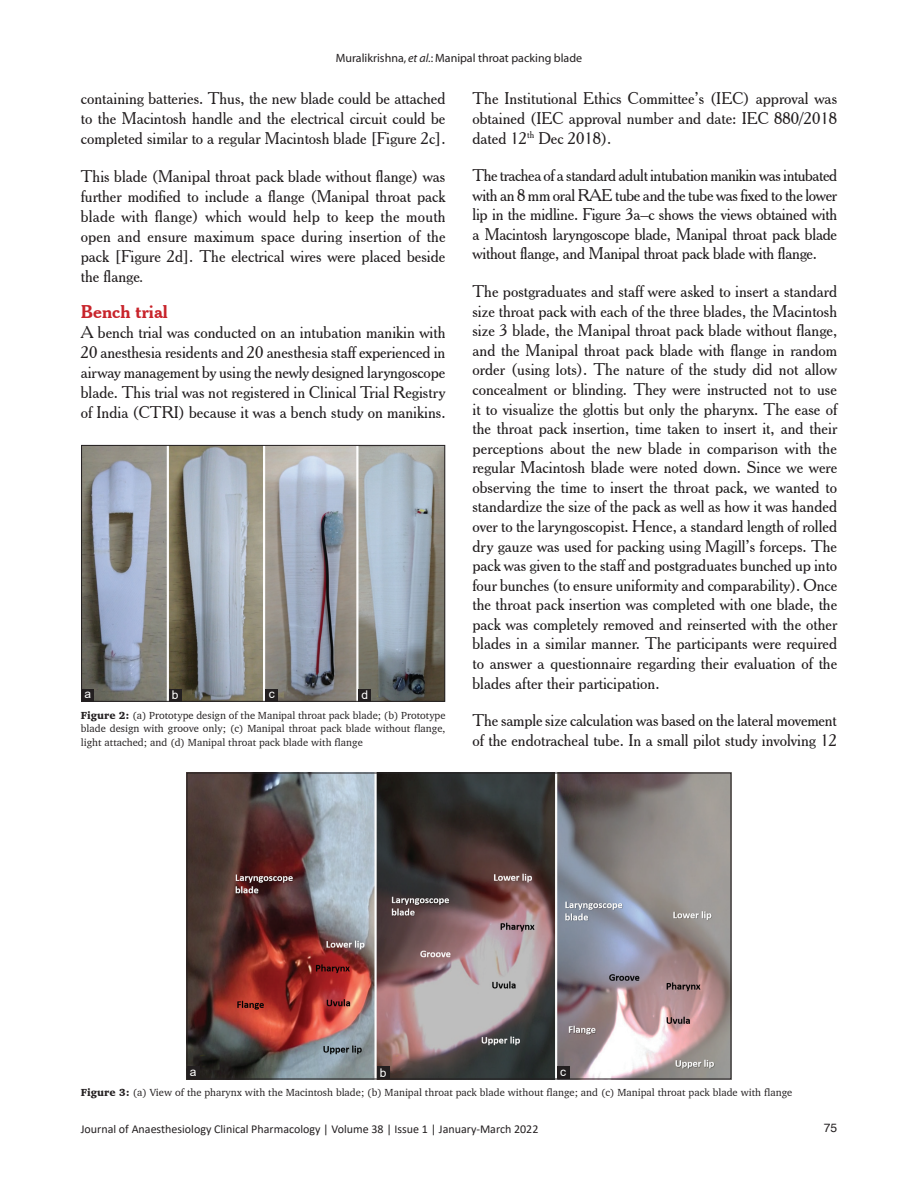
<style>
.page{position:relative;width:918px;height:1188px;background:#fff}
.page>*{position:absolute;margin:0;border:0;box-sizing:border-box;transform-origin:0 0}
.t1{font:700 18px "Cheltenham BT";color:#c8242b}
.TX{font:16.5px/19.6px "Cheltenham BT";color:#231f20;text-align:justify}
.t2{font:12px "Calibri";color:#231f20}
.t3{font:12px "Myriad";color:#231f20}
.LABEL{font:12px "Arial";color:#fff}
.t4{font:12px "Helvetica";color:#231f20}
.FGC{font:10.5px/13.6px "Charter BT";color:#231f20;text-align:justify}
.s1{font-style:italic}
.s2{font-weight:900}
</style>
<div class="page">
<img style="left:189px;top:775px;width:540px;height:302px">
<div style="left:557px;top:1066px;width:13px;height:13px;background:#231f20"></div>
<div style="left:377px;top:1066px;width:13px;height:13px;background:#231f20"></div>
<div style="left:187px;top:1066px;width:13px;height:13px;background:#231f20"></div>
<img style="left:83px;top:447px;width:360px;height:253px">
<div style="left:81px;top:445px;width:364px;height:257px;border:1px solid #231f20"></div>
<div style="left:359px;top:689px;width:12px;height:13px;background:#231f20"></div>
<div style="left:266px;top:689px;width:12px;height:13px;background:#231f20"></div>
<div style="left:169px;top:689px;width:13px;height:13px;background:#231f20"></div>
<div style="left:81px;top:689px;width:13px;height:13px;background:#231f20"></div>
<p class="t3" style="left:336px;top:52px;width:248px">Muralikrishna, <span class="s1">et al.</span>: Manipal throat packing blade</p>
<p class="TX" style="left:81px;top:88px;width:366px">containing batteries. Thus, the new blade could be attached to the Macintosh handle and the electrical circuit could be completed similar to a regular Macintosh blade [Figure 2c].</p>
<p class="TX" style="left:81px;top:166px;width:366px">This blade (Manipal throat pack blade without flange) was further modified to include a flange (Manipal throat pack blade with flange) which would help to keep the mouth open and ensure maximum space during insertion of the pack [Figure 2d]. The electrical wires were placed beside the flange<span class="s1">.</span></p>
<h2 class="t1" style="left:81px;top:301px;width:89px">Bench trial</h2>
<p class="TX" style="left:81px;top:322px;width:366px">A bench trial was conducted on an intubation manikin with 20 anesthesia residents and 20 anesthesia staff experienced in airway management by using the newly designed laryngoscope blade. This trial was not registered in Clinical Trial Registry of India (CTRI) because it was a bench study on manikins.</p>
<p class="LABEL" style="left:84px;top:686px;width:8px">a</p>
<p class="LABEL" style="left:172px;top:687px;width:8px">b</p>
<p class="LABEL" style="left:269px;top:686px;width:7px">c</p>
<p class="LABEL" style="left:362px;top:687px;width:8px">d</p>
<p class="FGC" style="left:81px;top:708px;width:366px"><span class="s2">Figure 2:</span> (a) Prototype design of the Manipal throat pack blade; (b) Prototype blade design with groove only; (c) Manipal throat pack blade without flange, light attached; and (d) Manipal throat pack blade with flange</p>
<p class="TX" style="left:472px;top:89px;width:366px">The Institutional Ethics Committee’s (IEC) approval was obtained (IEC approval number and date: IEC 880/2018 dated 12<sup>th</sup> Dec 2018).</p>
<p class="TX" style="left:472px;top:165px;width:366px">The trachea of a standard adult intubation manikin was intubated with an 8 mm oral RAE tube and the tube was fixed to the lower lip in the midline. Figure 3a–c shows the views obtained with a Macintosh laryngoscope blade, Manipal throat pack blade without flange, and Manipal throat pack blade with flange.</p>
<p class="TX" style="left:472px;top:281px;width:366px">The postgraduates and staff were asked to insert a standard size throat pack with each of the three blades, the Macintosh size 3 blade, the Manipal throat pack blade without flange, and the Manipal throat pack blade with flange in random order (using lots). The nature of the study did not allow concealment or blinding. They were instructed not to use it to visualize the glottis but only the pharynx. The ease of the throat pack insertion, time taken to insert it, and their perceptions about the new blade in comparison with the regular Macintosh blade were noted down. Since we were observing the time to insert the throat pack, we wanted to standardize the size of the pack as well as how it was handed over to the laryngoscopist. Hence, a standard length of rolled dry gauze was used for packing using Magill’s forceps. The pack was given to the staff and postgraduates bunched up into four bunches (to ensure uniformity and comparability). Once the throat pack insertion was completed with one blade, the pack was completely removed and reinserted with the other blades in a similar manner. The participants were required to answer a questionnaire regarding their evaluation of the blades after their participation.</p>
<p class="TX" style="left:472px;top:710px;width:366px">The sample size calculation was based on the lateral movement of the endotracheal tube. In a small pilot study involving 12</p>
<p class="LABEL" style="left:190px;top:1064px;width:8px">a</p>
<p class="LABEL" style="left:380px;top:1065px;width:8px">b</p>
<p class="LABEL" style="left:560px;top:1064px;width:7px">c</p>
<p class="FGC" style="left:81px;top:1086px;width:713px"><span class="s2">Figure 3:</span> (a) View of the pharynx with the Macintosh blade; (b) Manipal throat pack blade without flange; and (c) Manipal throat pack blade with flange</p>
<p class="t2" style="left:81px;top:1120px;width:459px">Journal of Anaesthesiology Clinical Pharmacology | Volume 38 | Issue 1 | January‑March 2022</p>
<p class="t4" style="left:824px;top:1121px;width:15px">75</p>
</div>
